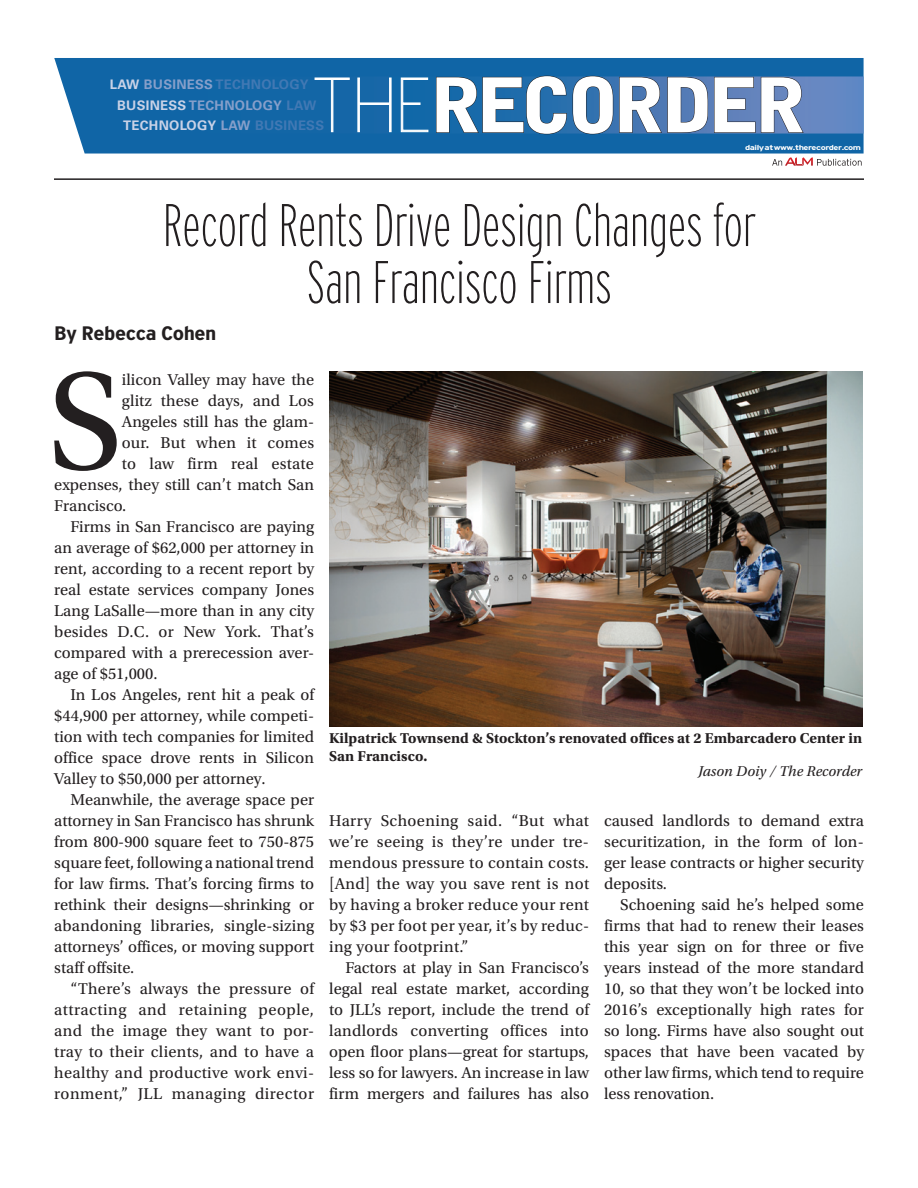
<style>
.page{position:relative;width:918px;height:1188px;background:#fff}
.page>*{position:absolute;margin:0;border:0;box-sizing:border-box;transform-origin:0 0}
.t1{font:145.2px "Utopia Std";color:#231f20}
.t2{font:900 74.85px "Bell Gothic Std";letter-spacing:-.08em;color:#fff;scale:1.05 1}
.t3{font:200 extra-condensed 60px/57px "Interstate";color:#231f20;text-align:center}
.t4{font:700 condensed 19.5px "Interstate";letter-spacing:-.02em;color:#231f20;scale:1.25 1}
.t5{font:16.5px/21px "Utopia Std";color:#231f20;text-align:justify}
.t6{font:16.5px "Utopia Std";letter-spacing:.02em;color:#231f20}
.t7{font:16.5px "Utopia Std";letter-spacing:.03em;color:#231f20}
.t8{font:700 15px/18px "Utopia Std";color:#231f20}
.t9{font:italic 15px "Utopia Std";color:#231f20}
.t10{font:700 13.2px "Univers LT Std";letter-spacing:.02em;color:#4279b4}
.t11{font:700 13.2px "Univers LT Std";letter-spacing:.02em;color:#869fca}
.t12{font:700 13.2px "Univers LT Std";letter-spacing:.02em;color:#c9d2e7}
.t13{font:700 7.2px "Interstate";letter-spacing:-.05em;color:#fff;scale:1.29 1}
.s1{color:#c9d2e7}
.s2{color:#869fca}
.s3{color:#4279b4}
</style>
<div class="page">
<div style="left:54px;top:58px;width:810px;height:96px;background:#1065a6"></div>
<svg style="left:772px;top:157px;width:90px;height:9px"></svg>
<svg style="left:107px;top:76px;width:757px;height:58px;background:#246dac"></svg>
<svg style="left:436px;top:75px;width:272px;height:60px;background:#2d679e"></svg>
<svg style="left:714px;top:77px;width:90px;height:56px;background:#5c78ab"></svg>
<svg style="left:314px;top:77px;width:115px;height:55px;background:#337bb3"></svg>
<hr style="left:54px;top:178px;width:810px;height:2px;background:#231f20">
<img style="left:329px;top:371px;width:533px;height:355px">
<p class="t10" style="left:110px;top:77px;width:200px"><span class="s1">LAW</span> <span class="s2">BUSINESS</span> TECHNOLOGY</p>
<p class="t11" style="left:117px;top:97px;width:200px"><span class="s1">BUSINESS</span> TECHNOLOGY <span class="s3">LAW</span></p>
<p class="t12" style="left:123px;top:118px;width:202px">TECHNOLOGY <span class="s2">LAW</span> <span class="s3">BUSINESS</span></p>
<h2 class="t2" style="left:430px;top:62px;width:361px">RECORDER</h2>
<p class="t13" style="left:745px;top:143px;width:91px">daily at www.therecorder.com</p>
<h3 class="t3" style="left:163px;top:196px;width:594px">Record Rents Drive Design Changes for<br>San Francisco Firms</h3>
<p class="t4" style="left:54px;top:322px;width:131px">By Rebecca Cohen</p>
<h1 class="t1" style="left:48px;top:343px;width:76px">S</h1>
<p class="t5" style="left:122px;top:369px;width:194px">ilicon Valley may have the</p>
<p class="t5" style="left:122px;top:390px;width:194px">glitz these days, and Los</p>
<p class="t5" style="left:122px;top:411px;width:194px">Angeles still has the glam-</p>
<p class="t5" style="left:122px;top:432px;width:194px">our. But when it comes</p>
<p class="t5" style="left:122px;top:453px;width:194px">to law firm real estate</p>
<p class="t5" style="left:54px;top:474px;width:261px">expenses, they still can’t match San</p>
<p class="t5" style="left:54px;top:495px;width:74px">Francisco.</p>
<p class="t5" style="left:70px;top:516px;width:245px">Firms in San Francisco are paying</p>
<p class="t5" style="left:54px;top:537px;width:261px">an average of $62,000 per attorney in</p>
<p class="t5" style="left:54px;top:558px;width:261px">rent, according to a recent report by</p>
<p class="t5" style="left:54px;top:579px;width:261px">real estate services company Jones</p>
<p class="t5" style="left:54px;top:600px;width:261px">Lang LaSalle—more than in any city</p>
<p class="t5" style="left:54px;top:621px;width:261px">besides D.C. or New York. That’s</p>
<p class="t5" style="left:54px;top:642px;width:261px">compared with a prerecession aver-</p>
<p class="t5" style="left:54px;top:663px;width:105px">age of $51,000.</p>
<p class="t5" style="left:70px;top:684px;width:245px">In Los Angeles, rent hit a peak of</p>
<p class="t5" style="left:54px;top:705px;width:261px">$44,900 per attorney, while competi-</p>
<p class="t5" style="left:54px;top:726px;width:261px">tion with tech companies for limited</p>
<p class="t5" style="left:54px;top:747px;width:261px">office space drove rents in Silicon</p>
<p class="t5" style="left:54px;top:768px;width:213px">Valley to $50,000 per attorney.</p>
<p class="t5" style="left:70px;top:789px;width:245px">Meanwhile, the average space per</p>
<p class="t5" style="left:54px;top:810px;width:261px">attorney in San Francisco has shrunk</p>
<p class="t5" style="left:54px;top:831px;width:261px">from 800-900 square feet to 750-875</p>
<p class="t5" style="left:54px;top:852px;width:261px">square feet, following a national trend</p>
<p class="t5" style="left:54px;top:873px;width:261px">for law firms. That’s forcing firms to</p>
<p class="t5" style="left:54px;top:894px;width:261px">rethink their designs—shrinking or</p>
<p class="t5" style="left:54px;top:915px;width:261px">abandoning libraries, single-sizing</p>
<p class="t5" style="left:54px;top:936px;width:261px">attorneys’ offices, or moving support</p>
<p class="t5" style="left:54px;top:957px;width:82px">staff offsite.</p>
<p class="t6" style="left:70px;top:979px;width:245px">“There’s always the pressure of</p>
<p class="t7" style="left:54px;top:1000px;width:261px">attracting and retaining people,</p>
<p class="t6" style="left:54px;top:1021px;width:261px">and the image they want to por-</p>
<p class="t6" style="left:54px;top:1042px;width:261px">tray to their clients, and to have a</p>
<p class="t6" style="left:54px;top:1063px;width:261px">healthy and productive work envi-</p>
<p class="t7" style="left:54px;top:1084px;width:261px">ronment,” JLL managing director</p>
<p class="t8" style="left:329px;top:730px;width:534px">Kilpatrick Townsend &amp; Stockton’s renovated offices at 2 Embarcadero Center in<br>San Francisco.</p>
<p class="t9" style="left:698px;top:763px;width:165px">Jason Doiy / The Recorder</p>
<p class="t5" style="left:329px;top:810px;width:261px">Harry Schoening said. “But what we’re seeing is they’re under tre&shy;mendous pressure to contain costs. [And] the way you save rent is not by having a broker reduce your rent by $3 per foot per year, it’s by reduc&shy;ing your footprint.”</p>
<p class="t5" style="left:329px;top:957px;width:261px;text-indent:16px">Factors at play in San Francisco’s legal real estate market, according to JLL’s report, include the trend of landlords converting offices into open floor plans—great for startups, less so for lawyers. An increase in law firm mergers and failures has also</p>
<p class="t5" style="left:604px;top:810px;width:261px">caused landlords to demand extra securitization, in the form of lon&shy;ger lease contracts or higher security deposits.</p>
<p class="t5" style="left:604px;top:894px;width:261px;text-indent:16px">Schoening said he’s helped some firms that had to renew their leases this year sign on for three or five years instead of the more standard 10, so that they won’t be locked into 2016’s exceptionally high rates for so long. Firms have also sought out spaces that have been vacated by other law firms, which tend to require less renovation.</p>
</div>
